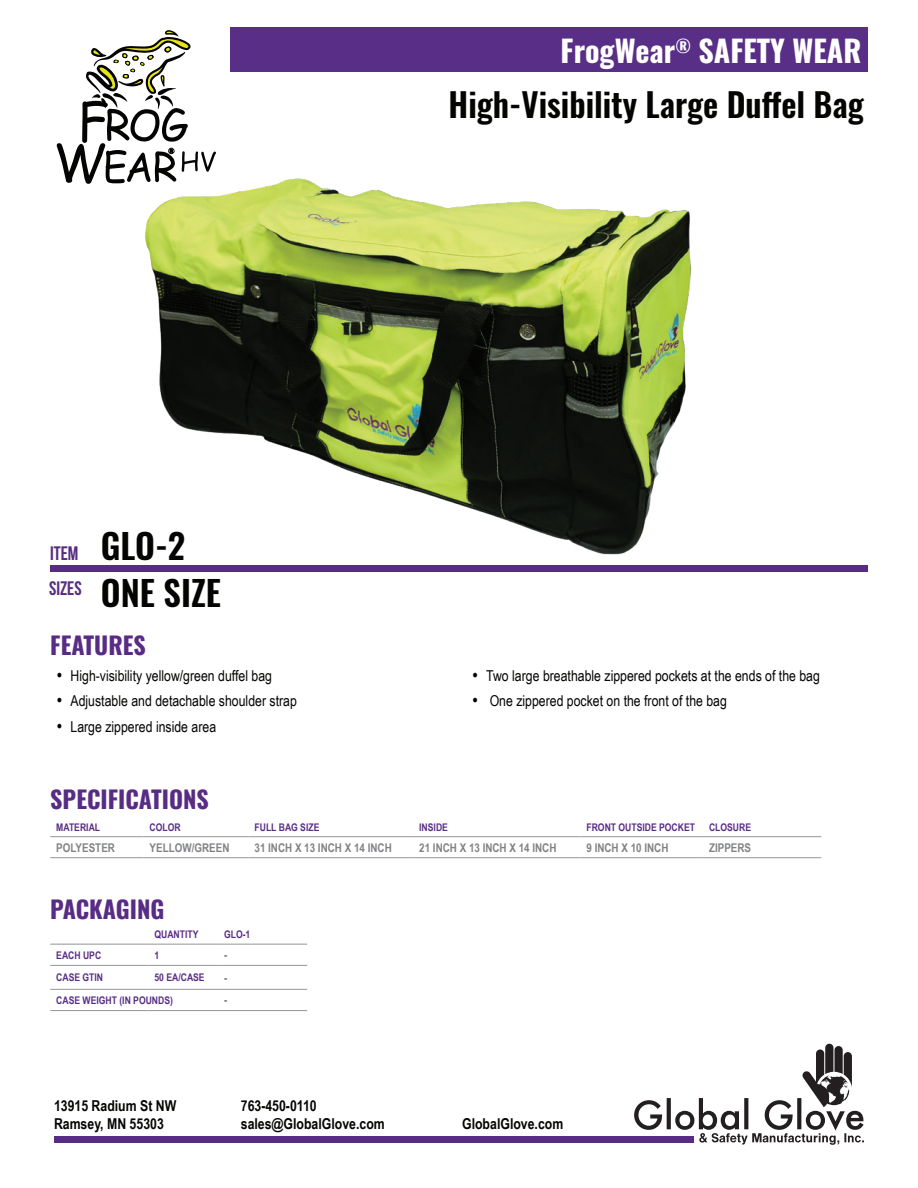
<style>
.page{position:relative;width:918px;height:1188px;background:#fff}
.page>*{position:absolute;margin:0;border:0;box-sizing:border-box;transform-origin:0 0}
.Line_Item_Head{font:600 34.5px "Oswald";color:#040503}
.Heading{font:600 33px "Oswald";color:#040503}
.t1{font:700 30px "Oswald";color:#fff}
.Body_Features{font:700 24px "Oswald";color:#582c84}
.Left_Title{font:700 19.5px "Bebas Neue";color:#582d81}
.t2{font:15px "Arial Narrow";color:#040503}
.t3{font:700 15px/18px "Arial Narrow";color:#040503}
.TBL_Regular_SX{font:700 12px "Arial Narrow";color:#808285}
.TBL_Header_SX{font:700 12px "Arial Narrow";color:#808285}
.TBL_Regular_SX-2{font:700 12px "Arial Narrow";color:#808183}
.TBL_Header_SX-2{font:700 10.5px "Arial Narrow";color:#582c84}
.s1{font-weight:700;font-size:16.5px}
</style>
<div class="page">
<img style="left:145px;top:178px;width:547px;height:377px">
<div style="left:54px;top:1137px;width:639px;height:6px;background:#582c84"></div>
<svg style="left:634px;top:1044px;width:230px;height:101px"></svg>
<div style="left:231px;top:27px;width:637px;height:45px;background:#592e86"></div>
<div style="left:50px;top:565px;width:818px;height:7px;background:#582c84"></div>
<svg style="left:57px;top:30px;width:159px;height:154px"></svg>
<div style="left:168px;top:148px;width:7px;height:6px;border:1px solid #040503;border-radius:50%"></div>
<hr style="left:50px;top:836px;width:94px;height:1px;background:#939598">
<hr style="left:144px;top:836px;width:105px;height:1px;background:#939598">
<hr style="left:249px;top:836px;width:164px;height:1px;background:#939598">
<hr style="left:413px;top:836px;width:167px;height:1px;background:#939598">
<hr style="left:580px;top:836px;width:123px;height:1px;background:#939598">
<hr style="left:703px;top:836px;width:118px;height:1px;background:#939598">
<hr style="left:50px;top:857px;width:94px;height:1px;background:#939598">
<hr style="left:144px;top:857px;width:105px;height:1px;background:#939598">
<hr style="left:249px;top:857px;width:164px;height:1px;background:#939598">
<hr style="left:413px;top:857px;width:167px;height:1px;background:#939598">
<hr style="left:580px;top:857px;width:123px;height:1px;background:#939598">
<hr style="left:703px;top:857px;width:118px;height:1px;background:#939598">
<hr style="left:50px;top:944px;width:99px;height:1px;background:#939598">
<hr style="left:148px;top:944px;width:70px;height:1px;background:#939598">
<hr style="left:218px;top:944px;width:89px;height:1px;background:#939598">
<hr style="left:218px;top:1010px;width:89px;height:1px;background:#939598">
<hr style="left:50px;top:965px;width:99px;height:1px;background:#939598">
<hr style="left:148px;top:965px;width:70px;height:1px;background:#939598">
<hr style="left:218px;top:965px;width:89px;height:1px;background:#939598">
<hr style="left:50px;top:989px;width:99px;height:1px;background:#939598">
<hr style="left:148px;top:989px;width:70px;height:1px;background:#939598">
<hr style="left:218px;top:989px;width:89px;height:1px;background:#939598">
<hr style="left:50px;top:1010px;width:99px;height:1px;background:#939598">
<hr style="left:148px;top:1010px;width:70px;height:1px;background:#939598">
<h3 class="t1" style="left:561px;top:35px;width:302px">FrogWear<sup>®</sup> SAFETY WEAR</h3>
<p class="Heading" style="left:449px;top:87px;width:417px">High-Visibility Large Duffel Bag</p>
<p class="Left_Title" style="left:50px;top:542px;width:30px">ITEM</p>
<p class="Left_Title" style="left:49px;top:577px;width:34px">SIZES</p>
<p class="Line_Item_Head" style="left:101px;top:528px;width:86px">GLO-2</p>
<p class="Line_Item_Head" style="left:101px;top:575px;width:122px">ONE SIZE</p>
<p class="Body_Features" style="left:50px;top:633px;width:97px">FEATURES</p>
<p class="t2" style="left:57px;top:664px;width:216px"><span class="s1">•</span> High-visibility yellow/green duffel bag</p>
<p class="t2" style="left:57px;top:690px;width:241px"><span class="s1">•</span> Adjustable and detachable shoulder strap</p>
<p class="t2" style="left:57px;top:715px;width:161px"><span class="s1">•</span> Large zippered inside area</p>
<p class="Body_Features" style="left:50px;top:787px;width:160px">SPECIFICATIONS</p>
<p class="t2" style="left:473px;top:664px;width:349px"><span class="s1">•</span> Two large breathable zippered pockets at the ends of the bag</p>
<p class="t2" style="left:473px;top:690px;width:256px"><span class="s1">•</span> One zippered pocket on the front of the bag</p>
<p class="TBL_Header_SX-2" style="left:56px;top:819px;width:45px">MATERIAL</p>
<p class="TBL_Header_SX-2" style="left:150px;top:819px;width:33px">COLOR</p>
<p class="TBL_Header_SX-2" style="left:255px;top:819px;width:66px">FULL BAG SIZE</p>
<p class="TBL_Header_SX-2" style="left:419px;top:819px;width:30px">INSIDE</p>
<p class="TBL_Header_SX-2" style="left:586px;top:819px;width:110px">FRONT OUTSIDE POCKET</p>
<p class="TBL_Header_SX-2" style="left:709px;top:819px;width:44px">CLOSURE</p>
<p class="TBL_Header_SX" style="left:56px;top:838px;width:60px">POLYESTER</p>
<p class="TBL_Regular_SX" style="left:150px;top:838px;width:81px">YELLOW/GREEN</p>
<p class="TBL_Regular_SX" style="left:255px;top:838px;width:139px">31 INCH X 13 INCH X 14 INCH</p>
<p class="TBL_Regular_SX" style="left:419px;top:838px;width:139px">21 INCH X 13 INCH X 14 INCH</p>
<p class="TBL_Regular_SX" style="left:586px;top:838px;width:84px">9 INCH X 10 INCH</p>
<p class="TBL_Regular_SX" style="left:709px;top:838px;width:44px">ZIPPERS</p>
<p class="Body_Features" style="left:50px;top:897px;width:116px">PACKAGING</p>
<p class="TBL_Header_SX-2" style="left:154px;top:926px;width:46px">QUANTITY</p>
<p class="TBL_Header_SX-2" style="left:224px;top:926px;width:28px">GLO-1</p>
<p class="TBL_Header_SX-2" style="left:56px;top:947px;width:46px">EACH UPC</p>
<p class="TBL_Header_SX-2" style="left:154px;top:947px;width:6px">1</p>
<p class="TBL_Regular_SX-2" style="left:224px;top:946px;width:5px">-</p>
<p class="TBL_Header_SX-2" style="left:56px;top:970px;width:48px">CASE GTIN</p>
<p class="TBL_Header_SX-2" style="left:154px;top:970px;width:52px">50 EA/CASE</p>
<p class="TBL_Regular_SX-2" style="left:224px;top:968px;width:5px">-</p>
<p class="TBL_Header_SX-2" style="left:56px;top:992px;width:118px">CASE WEIGHT (IN POUNDS)</p>
<p class="TBL_Regular_SX-2" style="left:224px;top:991px;width:5px">-</p>
<p class="t3" style="left:54px;top:1096px;width:124px">13915 Radium St NW<br>Ramsey, MN 55303</p>
<p class="t3" style="left:241px;top:1096px;width:145px">763-450-0110 sales@GlobalGlove.com</p>
<p class="t3" style="left:462px;top:1114px;width:103px">GlobalGlove.com</p>
</div>
